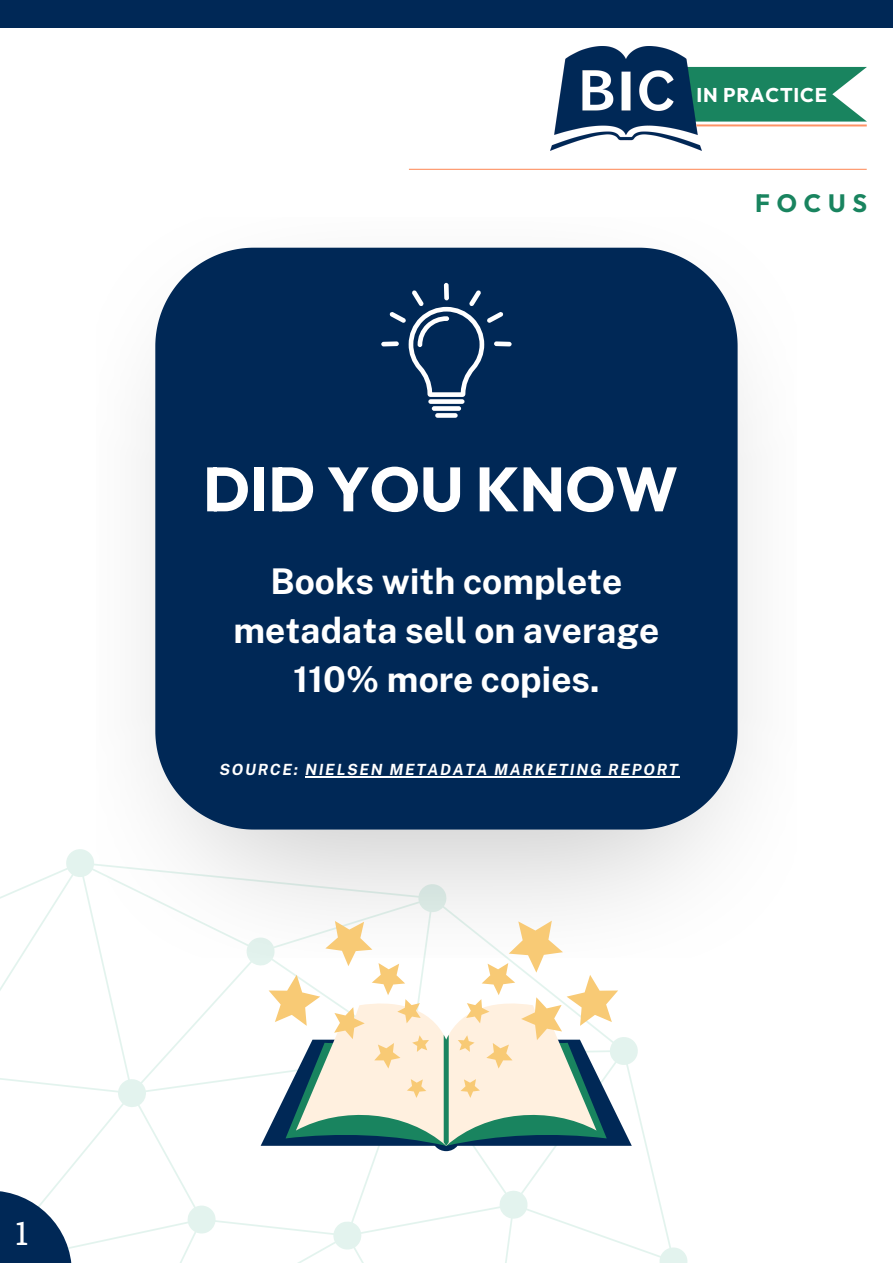
<style>
.page{position:relative;width:893px;height:1264px;background:#fff}
.page>*{position:absolute;margin:0;border:0;box-sizing:border-box;transform-origin:0 0}
.t1{font:700 62.25px "Outfit";color:#fff}
.t2{font:700 35.4px/48.8px "Public Sans";color:#fff;text-align:center}
.t3{font:32.25px "Roboto Slab";color:#fff}
.t4{font:700 25.05px "Outfit";letter-spacing:.275em;color:#19845f}
.t5{font:700 19.8px "Outfit";letter-spacing:.04em;color:#fff}
.t6{font:italic 700 15.45px "Public Sans";letter-spacing:.11em;color:#fff}
</style>
<div class="page">
<svg style="left:0;top:849px;width:688px;height:413px"></svg>
<img style="left:96px;top:247px;width:652px;height:710px">
<div style="left:155px;top:248px;width:582px;height:581px;background:#002856"></div>
<svg style="left:701px;top:67px;width:165px;height:60px;background:#3c9576"></svg>
<img style="left:551px;top:46px;width:150px;height:105px">
<hr style="left:696px;top:124px;width:170px;height:2px;background:#fe9365">
<svg style="left:0;top:1190px;width:72px;height:72px"></svg>
<div style="left:0;top:0;width:892px;height:28px;background:#002856"></div>
<hr style="left:409px;top:169px;width:457px;height:1px;background:#fe9365">
<div style="left:428px;top:399px;width:36px;height:5px;background:#fff;border-radius:2px"></div>
<div style="left:432px;top:406px;width:29px;height:5px;background:#fff;border-radius:2px"></div>
<div style="left:435px;top:413px;width:22px;height:5px;background:#fff;border-radius:2px"></div>
<svg style="left:381px;top:283px;width:130px;height:114px;background:#20436b"></svg>
<svg style="left:260px;top:920px;width:371px;height:231px"></svg>
<hr style="left:305px;top:776px;width:375px;height:1px;background:#fff">
<p class="t3" style="left:15px;top:1211px;width:15px">1</p>
<p class="t5" style="left:696px;top:82px;width:132px">IN PRACTICE</p>
<p class="t4" style="left:755px;top:186px;width:114px">FOCUS</p>
<p class="t1" style="left:203px;top:449px;width:476px">DID YOU KNOW</p>
<p class="t2" style="left:233px;top:557px;width:427px">Books with complete metadata sell on average<br>110% more copies.</p>
<p class="t6" style="left:219px;top:760px;width:460px">SOURCE: NIELSEN METADATA MARKETING REPORT</p>
</div>
